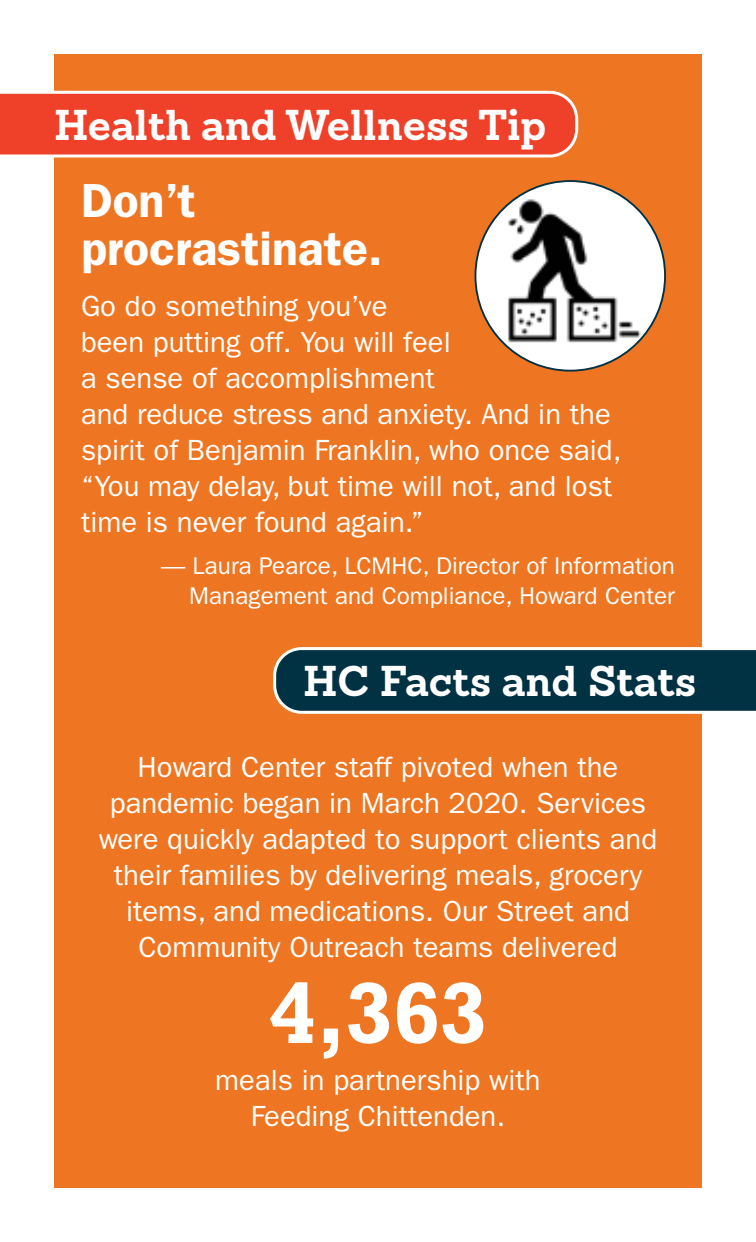
<style>
.page{position:relative;width:756px;height:1242px;background:#fff}
.page>*{position:absolute;margin:0;border:0;box-sizing:border-box;transform-origin:0 0}
.t1{font:700 87.9px "Rockwell";color:#fff}
.t2{font:600 48px/48px "ITC Franklin Gothic Std";color:#fff}
.t3{font:700 42px "Sanchez";color:#fff}
.t4{font:29.4px/36px "ITC Franklin Gothic Std";color:#fff;text-align:center}
.t5{font:24.3px/30.3px "ITC Franklin Gothic Std";color:#fff;text-align:right}
</style>
<div class="page">
<div style="left:54px;top:54px;width:648px;height:1134px;background:#ee7622"></div>
<img style="left:475px;top:181px;width:190px;height:190px;border-radius:95px">
<svg style="left:0;top:90px;width:579px;height:68px"></svg>
<svg style="left:273px;top:647px;width:483px;height:67px"></svg>
<h3 class="t3" style="left:54px;top:97px;width:494px">Health and Wellness Tip</h3>
<h2 class="t2" style="left:81px;top:177px;width:303px">Don’t procrastinate.</h2>
<p class="t4" style="left:81px;top:289px;width:542px;text-align:left">Go do something you’ve<br>been putting off. You will feel<br>a sense of accomplishment<br>and reduce stress and anxiety. And in the spirit of Benjamin Franklin, who once said, “You may delay, but time will not, and lost time is never found again.”</p>
<p class="t5" style="left:161px;top:550px;width:515px">— Laura Pearce, LCMHC, Director of Information<br>Management and Compliance, Howard Center</p>
<h3 class="t3" style="left:303px;top:653px;width:395px">HC Facts and Stats</h3>
<p class="t4" style="left:99px;top:749px;width:560px">Howard Center staff pivoted when the pandemic began in March 2020. Services were quickly adapted to support clients and their families by delivering meals, grocery items, and medications. Our Street and Community Outreach teams delivered</p>
<h1 class="t1" style="left:268px;top:960px;width:221px">4,363</h1>
<p class="t4" style="left:215px;top:1062px;width:327px">meals in partnership with<br>Feeding Chittenden.</p>
</div>
